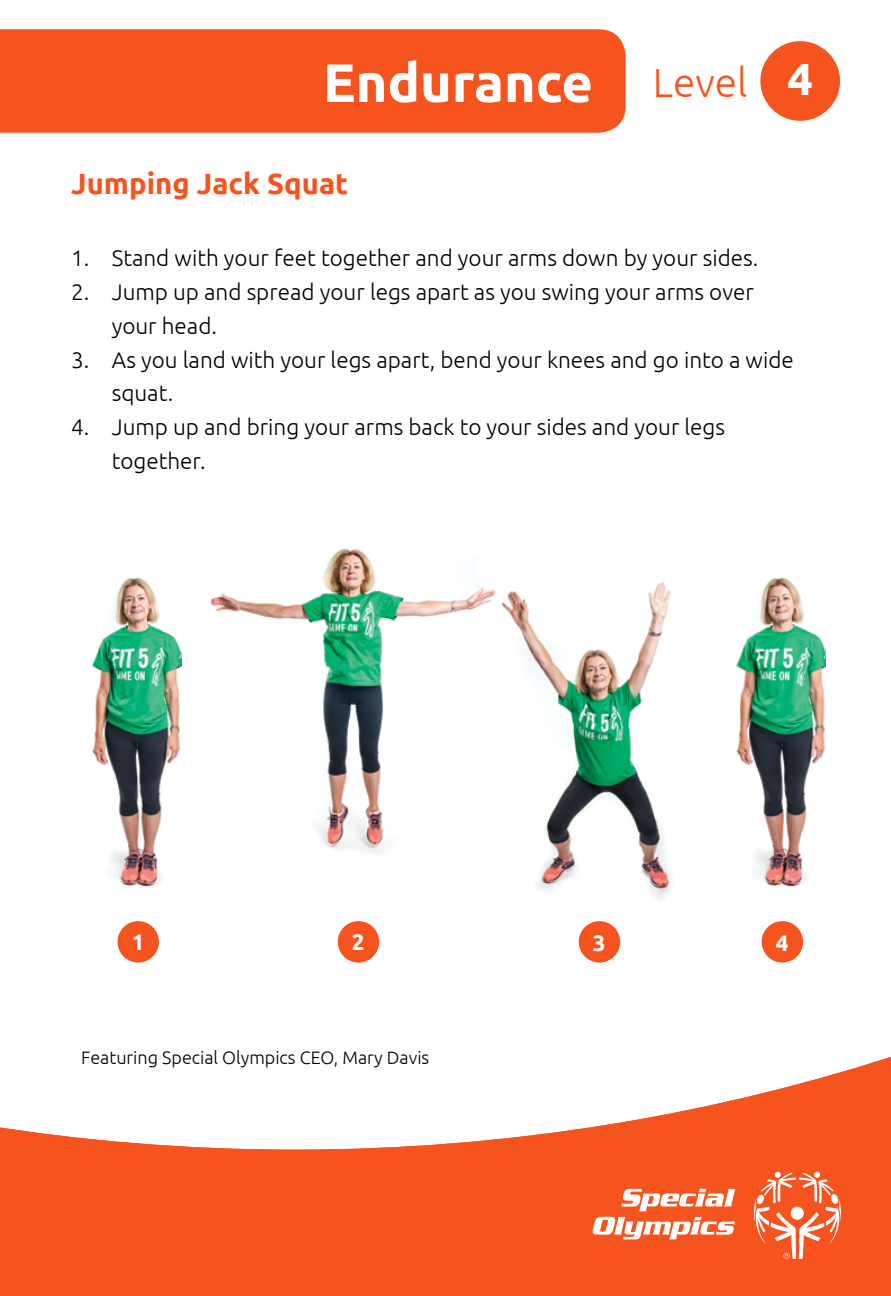
<style>
.page{position:relative;width:891px;height:1296px;background:#fff}
.page>*{position:absolute;margin:0;border:0;box-sizing:border-box;transform-origin:0 0}
.t1{font:700 54px "Ubuntu";color:#fff}
.t2{font:700 29.25px "Ubuntu";color:#f5541f}
.t3{font:300 22.5px/33.8px "Ubuntu";color:#000}
.t4{font:700 22.5px "Ubuntu";color:#fff}
.t5{font:300 18px "Ubuntu";color:#000}
.s1{font-weight:300;font-size:40.5px;color:#f5541f}
.s2{font-size:45px}
</style>
<div class="page">
<svg style="left:0;top:1057px;width:891px;height:239px;fill:#f5541f"></svg>
<svg style="left:622px;top:1189px;width:113px;height:22px"></svg>
<svg style="left:592px;top:1217px;width:143px;height:22px"></svg>
<svg style="left:753px;top:1172px;width:89px;height:87px"></svg>
<div style="left:760px;top:41px;width:80px;height:80px;background:#f5541f;border-radius:50%"></div>
<img style="left:210px;top:548px;width:286px;height:306px">
<div style="left:0;top:29px;width:626px;height:104px;background:#f5541f"></div>
<img style="left:501px;top:582px;width:171px;height:316px">
<div style="left:117px;top:921px;width:42px;height:42px;background:#f5541f;border-radius:50%"></div>
<div style="left:338px;top:921px;width:41px;height:42px;background:#f5541f;border-radius:50%"></div>
<div style="left:579px;top:921px;width:41px;height:42px;background:#f5541f;border-radius:50%"></div>
<img style="left:736px;top:577px;width:90px;height:311px">
<div style="left:762px;top:921px;width:41px;height:42px;background:#f5541f;border-radius:50%"></div>
<img style="left:92px;top:577px;width:90px;height:310px">
<h1 class="t1" style="left:323px;top:50px;width:492px">Endurance <span class="s1">Level</span> <span class="s2">4</span></h1>
<h2 class="t2" style="left:71px;top:166px;width:278px">Jumping Jack Squat</h2>
<p class="t3" style="left:71px;top:241px;width:689px">1. Stand with your feet together and your arms down by your sides.</p>
<p class="t3" style="left:112px;top:275px;width:644px;text-indent:-40px">2. Jump up and spread your legs apart as you swing your arms over your head.</p>
<p class="t3" style="left:112px;top:342px;width:684px;text-indent:-40px">3. As you land with your legs apart, bend your knees and go into a wide squat.</p>
<p class="t3" style="left:112px;top:410px;width:615px;text-indent:-40px">4. Jump up and bring your arms back to your sides and your legs together.</p>
<p class="t4" style="left:132px;top:929px;width:14px">1</p>
<p class="t4" style="left:352px;top:929px;width:14px">2</p>
<p class="t4" style="left:593px;top:929px;width:14px">3</p>
<p class="t5" style="left:81px;top:1047px;width:350px">Featuring Special Olympics CEO, Mary Davis</p>
<p class="t4" style="left:776px;top:929px;width:14px">4</p>
</div>
